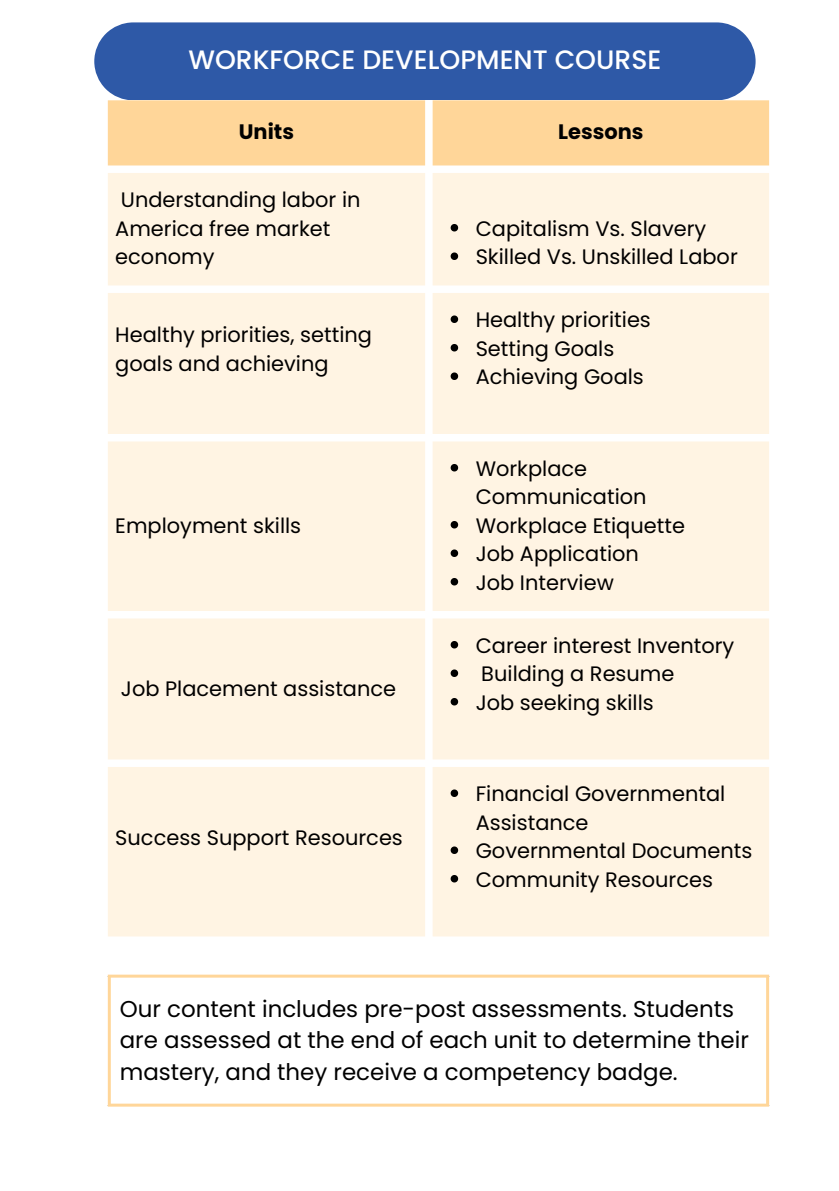
<style>
.page{position:relative;width:839px;height:1191px;background:#fff}
.page>*{position:absolute;margin:0;border:0;box-sizing:border-box;transform-origin:0 0}
.t1{font:500 26.6px "Poppins";color:#fff}
.t2{font:23px/31.6px "Poppins";color:#000}
.t3{font:21px/28.4px "Poppins";color:#000}
.t4{font:700 21px "Poppins";color:#000}
</style>
<div class="page">
<div style="left:94px;top:22px;width:661px;height:78px;background:#2e59a7"></div>
<div style="left:108px;top:100px;width:661px;height:65px;background:#ffd699"></div>
<div style="left:108px;top:173px;width:661px;height:763px;background:#fff4e3"></div>
<svg style="left:450px;top:224px;width:8px;height:7px"></svg>
<svg style="left:450px;top:252px;width:8px;height:8px"></svg>
<svg style="left:450px;top:315px;width:8px;height:8px"></svg>
<svg style="left:450px;top:344px;width:8px;height:7px"></svg>
<svg style="left:450px;top:372px;width:8px;height:8px"></svg>
<svg style="left:450px;top:464px;width:8px;height:7px"></svg>
<svg style="left:450px;top:521px;width:8px;height:7px"></svg>
<svg style="left:450px;top:549px;width:8px;height:8px"></svg>
<svg style="left:450px;top:578px;width:8px;height:7px"></svg>
<svg style="left:450px;top:641px;width:8px;height:7px"></svg>
<svg style="left:450px;top:669px;width:8px;height:8px"></svg>
<svg style="left:450px;top:698px;width:8px;height:7px"></svg>
<svg style="left:450px;top:789px;width:8px;height:8px"></svg>
<svg style="left:450px;top:846px;width:8px;height:8px"></svg>
<svg style="left:450px;top:875px;width:8px;height:7px"></svg>
<hr style="left:108px;top:978px;width:3px;height:126px;background:#ffd699">
<hr style="left:766px;top:978px;width:3px;height:126px;background:#ffd699">
<hr style="left:108px;top:975px;width:661px;height:3px;background:#ffd699">
<hr style="left:108px;top:1104px;width:661px;height:3px;background:#ffd699">
<h1 class="t1" style="left:188px;top:41px;width:474px">WORKFORCE DEVELOPMENT COURSE</h1>
<p class="t4" style="left:239px;top:117px;width:57px">Units</p>
<p class="t4" style="left:558px;top:117px;width:87px">Lessons</p>
<p class="t3" style="left:115px;top:186px;width:247px">Understanding labor in<br>America free market economy</p>
<p class="t3" style="left:115px;top:321px;width:258px">Healthy priorities, setting goals and achieving</p>
<p class="t3" style="left:115px;top:511px;width:187px">Employment skills</p>
<p class="t3" style="left:121px;top:675px;width:277px">Job Placement assistance</p>
<p class="t3" style="left:115px;top:823px;width:289px">Success Support Resources</p>
<p class="t3" style="left:475px;top:214px;width:232px">Capitalism Vs. Slavery</p>
<p class="t3" style="left:475px;top:243px;width:263px">Skilled Vs. Unskilled Labor</p>
<p class="t3" style="left:475px;top:306px;width:177px">Healthy priorities</p>
<p class="t3" style="left:475px;top:334px;width:140px">Setting Goals</p>
<p class="t3" style="left:475px;top:363px;width:170px">Achieving Goals</p>
<p class="t3" style="left:475px;top:454px;width:172px">Workplace<br>Communication</p>
<p class="t3" style="left:475px;top:511px;width:211px">Workplace Etiquette</p>
<p class="t3" style="left:475px;top:540px;width:165px">Job Application</p>
<p class="t3" style="left:475px;top:568px;width:140px">Job Interview</p>
<p class="t3" style="left:475px;top:631px;width:260px">Career interest Inventory</p>
<p class="t3" style="left:481px;top:660px;width:195px">Building a Resume</p>
<p class="t3" style="left:475px;top:688px;width:180px">Job seeking skills</p>
<p class="t3" style="left:475px;top:780px;width:251px">Financial Governmental<br>Assistance</p>
<p class="t3" style="left:475px;top:837px;width:278px">Governmental Documents</p>
<p class="t3" style="left:475px;top:865px;width:239px">Community Resources</p>
<p class="t2" style="left:120px;top:993px;width:630px">Our content includes pre-post assessments. Students are assessed at the end of each unit to determine their mastery, and they receive a competency badge.</p>
</div>
